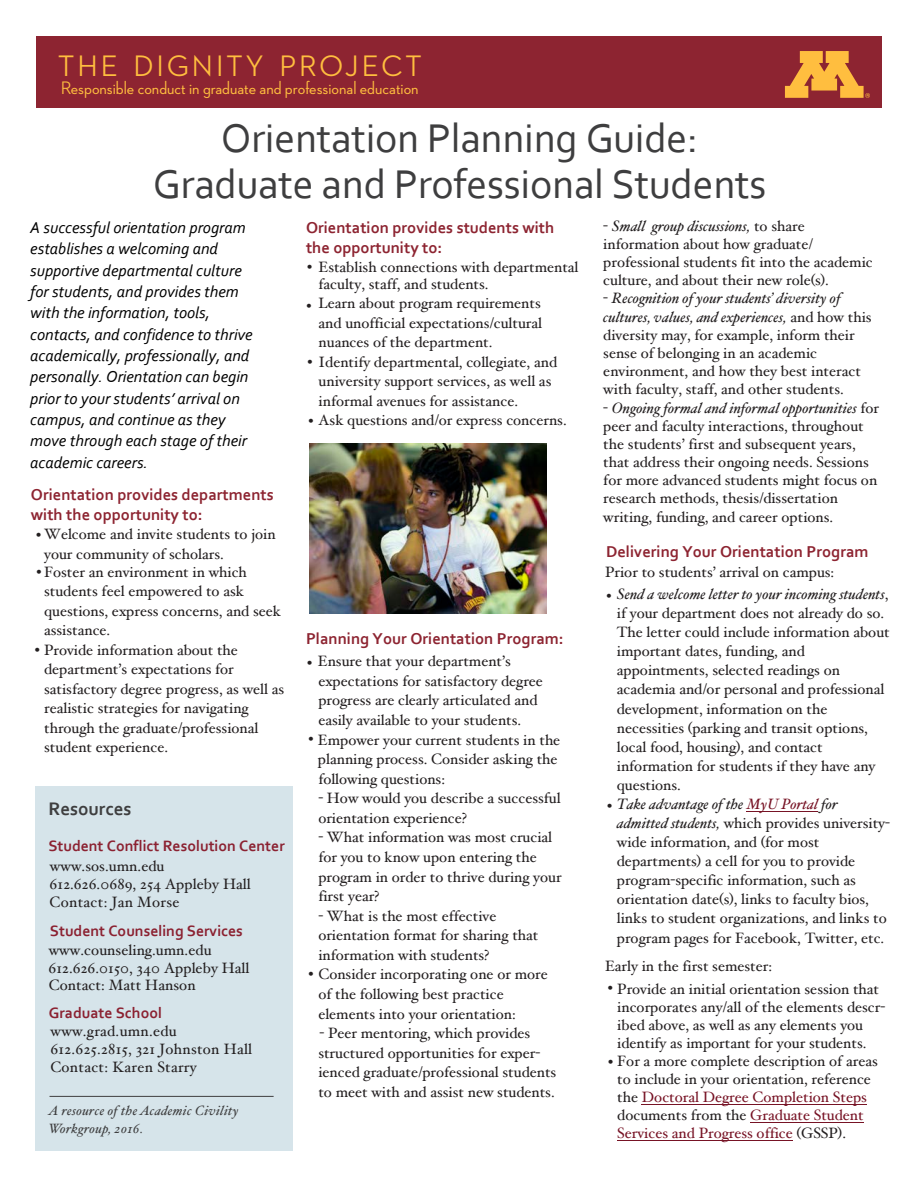
<style>
.page{position:relative;width:918px;height:1188px;background:#fff}
.page>*{position:absolute;margin:0;border:0;box-sizing:border-box;transform-origin:0 0}
.subhead{font:42px/46.2px "Corbel";letter-spacing:-.005em;color:#3e3e3f;text-align:center}
.t1{font:500 30.15px "Neutraface 2 Display";letter-spacing:.1em;color:#ffbe3f}
.t2{font:700 19.05px "Corbel";letter-spacing:-.005em;color:#3e3e3f}
.t3{font:500 18.45px "Neutraface 2 Display";color:#ffbe3f}
.subhead-2{font:italic 16.5px/21.3px "Corbel";color:#000}
.subhead-3{font:700 16.5px/19.8px "Corbel";color:#8d2431}
.t4{font:700 15.75px "Corbel";color:#8b2131}
.bullet{font:15px/19px "Hoefler Text";color:#231f20}
.bullet-2{font:15px/19.6px "Hoefler Text";color:#231f20}
.bullet-3{font:15px/18px "Hoefler Text";letter-spacing:.02em;color:#231f20}
.t5{font:italic 13.5px/18.3px "Hoefler Text";letter-spacing:.02em;color:#3e3e3f}
.s1{font-style:inherit}
.s2{font-style:italic}
.s3{font-style:italic;color:#771325}
.s4{color:#771325}
</style>
<div class="page">
<div style="left:36px;top:36px;width:846px;height:72px;background:#8d2431"></div>
<svg style="left:785px;top:51px;width:85px;height:47px"></svg>
<div style="left:35px;top:786px;width:258px;height:364px;background:#d6e4ea"></div>
<hr style="left:50px;top:1096px;width:224px;height:1px;background:#3e3e3f">
<img style="left:309px;top:444px;width:238px;height:170px">
<hr style="left:747px;top:811px;width:71px;height:1px;background:#771325">
<hr style="left:617px;top:1140px;width:176px;height:1px;background:#771325">
<hr style="left:750px;top:1122px;width:114px;height:1px;background:#771325">
<hr style="left:642px;top:1104px;width:225px;height:1px;background:#771325">
<p class="t1" style="left:58px;top:49px;width:365px">THE DIGNITY PROJECT</p>
<p class="t3" style="left:61px;top:78px;width:359px">Responsible conduct in graduate and professional education</p>
<p class="subhead" style="left:153px;top:114px;width:615px">Orientation Planning Guide:<br>Graduate and Professional Students</p>
<p class="subhead-2" style="left:30px;top:217px;width:224px">A successful orientation program establishes a welcoming and supportive departmental culture for students, and provides them with the information, tools, contacts, and confidence to thrive academically, professionally, and personally. Orientation can begin prior to your students’ arrival on campus, and continue as they move through each stage of their academic careers.</p>
<p class="subhead-3" style="left:306px;top:217px;width:250px">Orientation provides students with the opportunity to:</p>
<p class="bullet" style="left:319px;top:259px;width:261px;line-height:16.5px;text-indent:-12px">• Establish connections with departmental faculty, staff, and students<span class="s1">.</span></p>
<p class="bullet" style="left:319px;top:293px;width:225px;line-height:19.5px;text-align:justify">Learn about program requirements and unofficial expectations/cultural nuances of the department<span class="s1">.</span></p>
<p class="bullet" style="left:319px;top:352px;width:240px;line-height:19.5px;text-indent:-11px">• Identify departmental, collegiate, and university support services, as well as informal avenues for assistance<span class="s1">.</span></p>
<p class="bullet" style="left:308px;top:411px;width:260px">• Ask questions and/or express concerns.</p>
<p class="bullet" style="left:307px;top:296px;width:7px">•</p>
<p class="subhead-3" style="left:31px;top:484px;width:244px">Orientation provides departments with the opportunity to:</p>
<p class="bullet-2" style="left:44px;top:524px;width:233px;text-indent:-8px"><span class="s1">•</span> Welcome and invite students to join <span class="s1">your community of scholars</span>.</p>
<p class="bullet" style="left:44px;top:562px;width:238px;line-height:19.5px;text-indent:-8px">• Foster an environment in which students feel empowered to ask questions, express concerns, and seek assistance<span class="s1">.</span></p>
<p class="bullet" style="left:44px;top:640px;width:241px;line-height:19.5px;text-indent:-9px">• Provide information about the department’s expectations for satisfactory degree progress, as well as realistic strategies for navigating through the graduate/professional student experience.</p>
<p class="t2" style="left:49px;top:797px;width:84px">Resources</p>
<p class="t4" style="left:48px;top:836px;width:238px">Student Conflict Resolution Center</p>
<p class="bullet" style="left:50px;top:857px;width:203px;line-height:18px">www.sos.umn.edu<br>612.626.0689, 254 Appleby Hall<br>Contact: Jan Morse</p>
<p class="bullet" style="left:49px;top:941px;width:202px;line-height:17.5px">www.counseling.umn.edu<br>612.626.0150, 340 Appleby Hall</p>
<p class="bullet-2" style="left:49px;top:975px;width:148px">Contact: Matt Hanson</p>
<p class="bullet-3" style="left:50px;top:1022px;width:203px">www.grad.umn.edu<br>612.625.2815, 321 Johnston Hall<br>Contact: Karen Starry</p>
<p class="t4" style="left:50px;top:921px;width:194px">Student Counseling Services</p>
<p class="t4" style="left:49px;top:1003px;width:115px">Graduate School</p>
<p class="t5" style="left:49px;top:1101px;width:192px">A resource of the Academic Civility<br>Workgroup, 2016.</p>
<p class="subhead-3" style="left:306px;top:629px;width:259px">Planning Your Orientation Program:</p>
<p class="bullet" style="left:318px;top:671px;width:226px;line-height:19.5px">expectations for satisfactory degree progress are clearly articulated and easily available to your students.</p>
<p class="bullet" style="left:318px;top:749px;width:241px;line-height:19.5px">planning process. Consider asking the following questions:</p>
<p class="bullet" style="left:318px;top:788px;width:244px;line-height:19.6px"><span class="s1">-</span> How would you describe a successful orientation experience?</p>
<p class="bullet" style="left:318px;top:827px;width:245px;line-height:19.6px"><span class="s1">-</span> What information was most crucial for you to know upon entering the program in order to thrive during your first year?</p>
<p class="bullet" style="left:318px;top:906px;width:222px;line-height:19.6px"><span class="s1">-</span> What is the most effective orientation format for sharing that information with students?</p>
<p class="bullet" style="left:318px;top:964px;width:231px;line-height:19.6px;text-indent:-10px">• Consider incorporating one or more of the following best practice elements into your orientation:</p>
<p class="bullet-2" style="left:318px;top:1023px;width:239px">- Peer mentoring, which provides structured opportunities for exper&shy;ienced graduate/professional students to meet with and assist new students.</p>
<p class="bullet-2" style="left:307px;top:651px;width:205px"><span class="s1">•</span> Ensure that your department’s</p>
<p class="bullet" style="left:308px;top:730px;width:253px">• Empower your current students in the</p>
<p class="bullet" style="left:603px;top:216px;width:271px;line-height:18.1px"><span class="s1">-</span> <span class="s2">Small group discussions,</span> to share information about how graduate/ professional students fit into the academic culture, and about their new role(s).</p>
<p class="bullet" style="left:603px;top:289px;width:270px;line-height:18.1px"><span class="s1">-</span> <span class="s2">Recognition of your students’ diversity of cultures, values, and experiences,</span> and how this diversity may, for example, inform their sense of belonging in an academic environment, and how they best interact with faculty, staff, and other students.</p>
<p class="bullet" style="left:603px;top:398px;width:277px;line-height:18.1px"><span class="s1">-</span> <span class="s2">Ongoing formal and informal opportunities</span> for peer and faculty interactions, throughout the students’ first and subsequent years, that address their ongoing needs. Sessions for more advanced students might focus on research methods, thesis/dissertation writing, funding, and career options.</p>
<p class="subhead-3" style="left:606px;top:542px;width:264px">Delivering Your Orientation <span class="s1">Program</span></p>
<p class="bullet" style="left:605px;top:562px;width:231px">Prior to students’ arrival on campus:</p>
<p class="bullet" style="left:617px;top:584px;width:275px"><span class="s2">Send a welcome letter to your incoming students</span>, if your department does not already do so.<br>The letter could include information about important dates, funding, and appointments, selected readings on academia and/or personal and professional development, information on the necessities (parking and transit options, local food, housing), and contact information for students if they have any questions.<br><span class="s2">Take advantage of the</span> <span class="s3">MyU Portal</span> <span class="s2">for admitted students,</span> which provides university&shy;wide information, and (for most departments) a cell for you to provide program-specific information, such as orientation date(s), links to faculty bios, links to student organizations, and links to program pages for Facebook, Twitter, etc.</p>
<p class="bullet" style="left:607px;top:586px;width:7px">•</p>
<p class="bullet" style="left:607px;top:796px;width:7px">•</p>
<p class="bullet" style="left:605px;top:956px;width:168px">Early in the first semester:</p>
<p class="bullet" style="left:617px;top:980px;width:270px;line-height:18px;text-indent:-10px">• <span class="s1">Provide an initial orientation session that </span>incorporates any/all of the elements descr&shy;ibed above, as well as any elements you identify as important for your students.</p>
<p class="bullet" style="left:617px;top:1052px;width:262px;line-height:18px;text-indent:-9px">• For a more complete description of areas to include in your orientation, reference the <span class="s4">Doctoral Degree Completion Steps </span>documents from the <span class="s4">Graduate Student Services and Progress office</span> (GSSP).</p>
</div>
